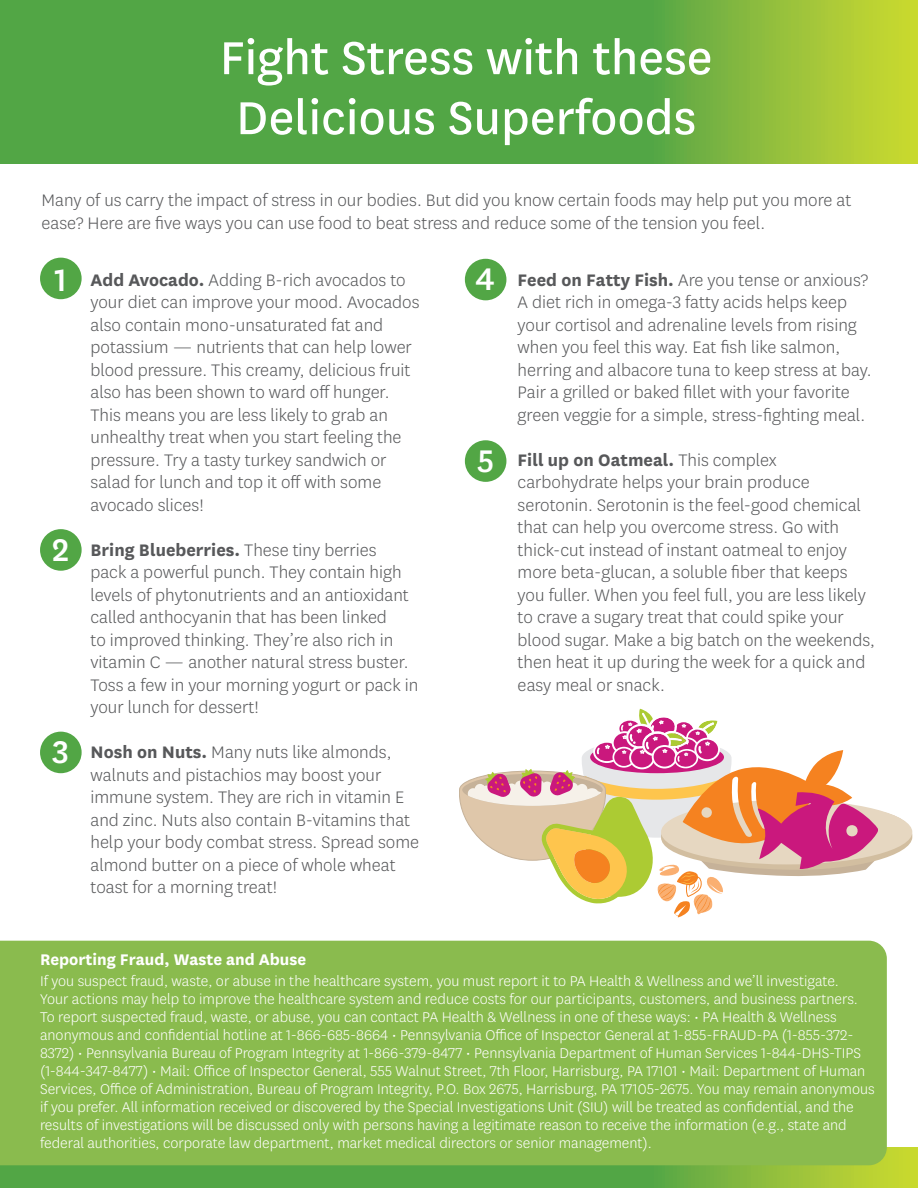
<style>
.page{position:relative;width:918px;height:1188px;background:#fff}
.page>*{position:absolute;margin:0;border:0;box-sizing:border-box;transform-origin:0 0}
.Article_Header{font:54px "Centene Sans";color:#fff}
.Article_Header-2{font:500 36.6px "Centene Sans";color:#fff}
.t1{font:300 19.5px/22.5px "Centene Sans";color:#57585a}
.t2{font:700 18px "Centene Sans";color:#fff}
.t3{font:300 16.5px/18px "Centene Sans";color:#fff}
.s1{font-weight:700}
</style>
<div class="page">
<svg style="left:0;top:1147px;width:918px;height:41px;background:#68ae41"></svg>
<svg style="left:459px;top:708px;width:453px;height:209px"></svg>
<div style="left:40px;top:258px;width:42px;height:41px;background:#52a645;border-radius:50%"></div>
<div style="left:40px;top:529px;width:42px;height:42px;background:#52a645;border-radius:50%"></div>
<div style="left:40px;top:732px;width:42px;height:41px;background:#52a645;border-radius:50%"></div>
<div style="left:465px;top:259px;width:41px;height:41px;background:#52a645;border-radius:50%"></div>
<div style="left:465px;top:440px;width:41px;height:42px;background:#52a645;border-radius:50%"></div>
<svg style="left:0;top:0;width:918px;height:163px;background:#65ad42"></svg>
<div style="left:0;top:941px;width:887px;height:224px;background:#8abb4e"></div>
<p class="Article_Header" style="left:220px;top:22px;width:494px">Fight Stress with these</p>
<p class="Article_Header" style="left:236px;top:82px;width:462px">Delicious Superfoods</p>
<p class="t1" style="left:42px;top:188px;width:811px">Many of us carry the impact of stress in our bodies. But did you know certain foods may help put you more at ease? Here are five ways you can use food to beat stress and reduce some of the tension you feel.</p>
<p class="Article_Header-2" style="left:55px;top:255px;width:14px">1</p>
<p class="Article_Header-2" style="left:52px;top:525px;width:19px">2</p>
<p class="Article_Header-2" style="left:52px;top:727px;width:18px">3</p>
<p class="t1" style="left:91px;top:268px;width:331px"><span class="s1">Add Avocado.</span> Adding B-rich avocados to your diet can improve your mood. Avocados also contain mono-unsaturated fat and potassium — nutrients that can help lower blood pressure. This creamy, delicious fruit also has been shown to ward off hunger.<br>This means you are less likely to grab an unhealthy treat when you start feeling the pressure. Try a tasty turkey sandwich or salad for lunch and top it off with some avocado slices!</p>
<p class="t1" style="left:91px;top:538px;width:329px"><span class="s1">Bring Blueberries.</span> These tiny berries<br>pack a powerful punch. They contain high levels of phytonutrients and an antioxidant called anthocyanin that has been linked<br>to improved thinking. They’re also rich in vitamin C — another natural stress buster.<br>Toss a few in your morning yogurt or pack in your lunch for dessert!</p>
<p class="t1" style="left:91px;top:740px;width:330px"><span class="s1">Nosh on Nuts.</span> Many nuts like almonds, walnuts and pistachios may boost your immune system. They are rich in vitamin E and zinc. Nuts also contain B-vitamins that help your body combat stress. Spread some almond butter on a piece of whole wheat toast for a morning treat!</p>
<p class="Article_Header-2" style="left:476px;top:254px;width:21px">4</p>
<p class="Article_Header-2" style="left:477px;top:436px;width:19px">5</p>
<p class="t1" style="left:518px;top:268px;width:356px"><span class="s1">Feed on Fatty Fish.</span> Are you tense or anxious?<br>A diet rich in omega-3 fatty acids helps keep your cortisol and adrenaline levels from rising when you feel this way. Eat fish like salmon, herring and albacore tuna to keep stress at bay.<br>Pair a grilled or baked fillet with your favorite green veggie for a simple, stress-fighting meal.</p>
<p class="t1" style="left:518px;top:448px;width:359px"><span class="s1">Fill up on Oatmeal.</span> This complex carbohydrate helps your brain produce serotonin. Serotonin is the feel-good chemical that can help you overcome stress. Go with thick-cut instead of instant oatmeal to enjoy more beta-glucan, a soluble fiber that keeps you fuller. When you feel full, you are less likely to crave a sugary treat that could spike your blood sugar. Make a big batch on the weekends, then heat it up during the week for a quick and easy meal or snack.</p>
<p class="t2" style="left:40px;top:946px;width:268px">Reporting Fraud, Waste and Abuse</p>
<p class="t3" style="left:40px;top:972px;width:836px">If you suspect fraud, waste, or abuse in the healthcare system, you must report it to PA Health &amp; Wellness and we’ll investigate.<br>Your actions may help to improve the healthcare system and reduce costs for our participants, customers, and business partners.<br>To report suspected fraud, waste, or abuse, you can contact PA Health &amp; Wellness in one of these ways: • PA Health &amp; Wellness anonymous and confidential hotline at 1-866-685-8664 • Pennsylvania Office of Inspector General at 1-855-FRAUD-PA (1-855-372- 8372) • Pennsylvania Bureau of Program Integrity at 1-866-379-8477 • Pennsylvania Department of Human Services 1-844-DHS-TIPS (1-844-347-8477) • Mail: Office of Inspector General, 555 Walnut Street, 7th Floor, Harrisburg, PA 17101 • Mail: Department of Human Services, Office of Administration, Bureau of Program Integrity, P.O. Box 2675, Harrisburg, PA 17105-2675. You may remain anonymous if you prefer. All information received or discovered by the Special Investigations Unit (SIU) will be treated as confidential, and the results of investigations will be discussed only with persons having a legitimate reason to receive the information (e.g., state and federal authorities, corporate law department, market medical directors or senior management).</p>
</div>
